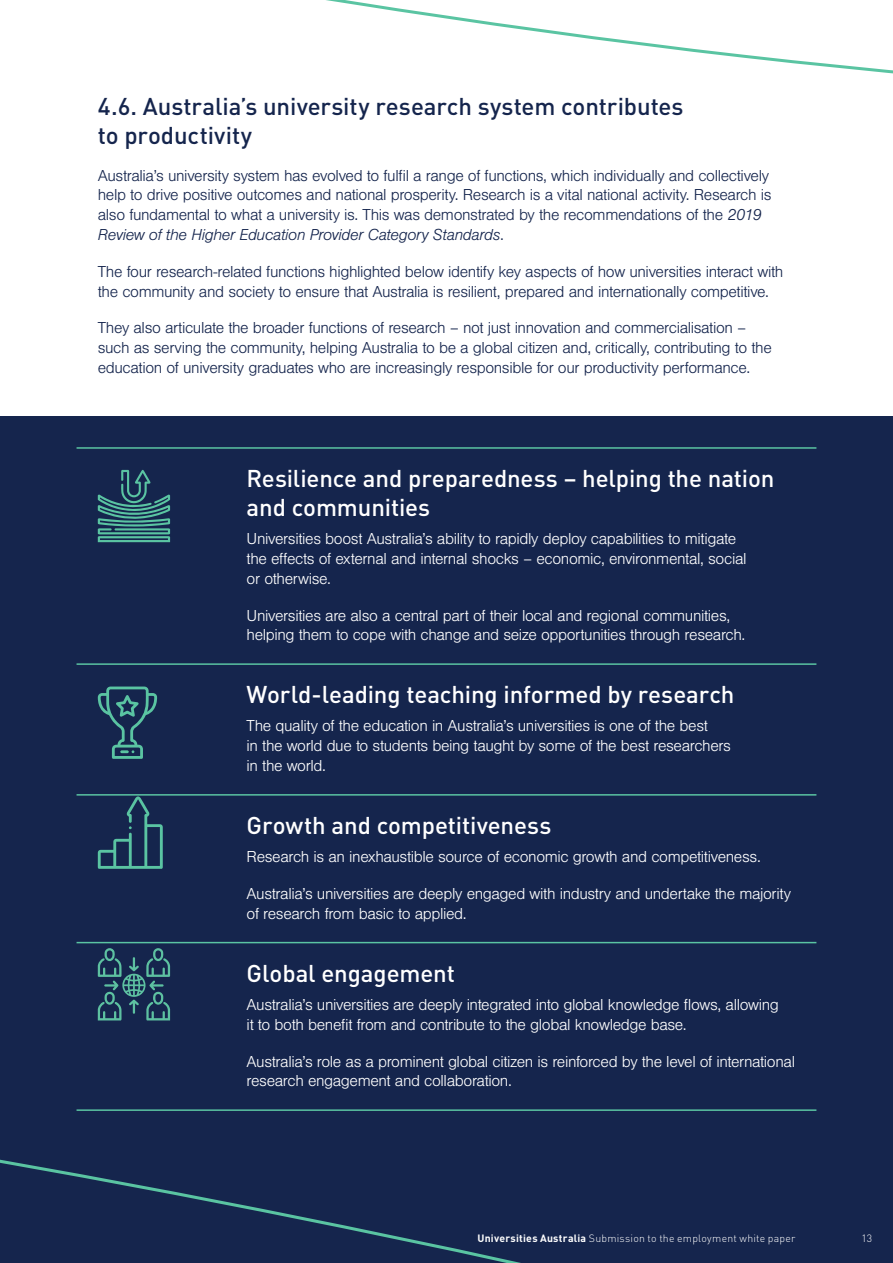
<style>
.page{position:relative;width:893px;height:1263px;background:#fff}
.page>*{position:absolute;margin:0;border:0;box-sizing:border-box;transform-origin:0 0}
.t1{font:500 24px/28.8px "DIN";letter-spacing:-.005em;color:#fff}
.t2{font:500 24px/28.8px "DIN";letter-spacing:-.005em;color:#15254d}
.t3{font:300 16.5px/19.8px "Nimbus San";letter-spacing:-.025em;color:#fff}
.t4{font:300 16.5px/19.8px "Nimbus San";letter-spacing:-.025em;color:#15254d}
.t5{font:300 10.5px "DIN";letter-spacing:.02em;color:#fff}
.s1{font-style:italic}
.s2{font-weight:700}
</style>
<div class="page">
<svg style="left:326px;top:0;width:567px;height:74px"></svg>
<div style="left:0;top:417px;width:893px;height:846px;background:#15254d"></div>
<svg style="left:0;top:1109px;width:521px;height:154px"></svg>
<hr style="left:77px;top:447px;width:739px;height:2px;background:#5ac4a2">
<hr style="left:77px;top:663px;width:739px;height:2px;background:#5ac4a2">
<hr style="left:77px;top:794px;width:739px;height:2px;background:#5ac4a2">
<hr style="left:77px;top:942px;width:739px;height:1px;background:#5ac4a2">
<hr style="left:77px;top:1109px;width:739px;height:2px;background:#5ac4a2">
<svg style="left:98px;top:796px;width:65px;height:73px"></svg>
<svg style="left:98px;top:686px;width:59px;height:73px"></svg>
<svg style="left:98px;top:470px;width:72px;height:72px"></svg>
<svg style="left:98px;top:948px;width:72px;height:72px"></svg>
<h1 class="t2" style="left:98px;top:91px;width:587px">4.6. Australia’s university research system contributes to productivity</h1>
<p class="t4" style="left:98px;top:166px;width:675px">Australia’s university system has evolved to fulfil a range of functions, which individually and collectively help to drive positive outcomes and national prosperity. Research is a vital national activity. Research is also fundamental to what a university is. This was demonstrated by the recommendations of the <span class="s1">2019<br>Review of the Higher Education Provider Category Standards</span>.</p>
<p class="t4" style="left:98px;top:262px;width:687px">The four research-related functions highlighted below identify key aspects of how universities interact with the community and society to ensure that Australia is resilient, prepared and internationally competitive.</p>
<p class="t4" style="left:98px;top:318px;width:676px">They also articulate the broader functions of research – not just innovation and commercialisation – such as serving the community, helping Australia to be a global citizen and, critically, contributing to the education of university graduates who are increasingly responsible for our productivity performance.</p>
<h1 class="t1" style="left:247px;top:463px;width:529px">Resilience and preparedness – helping the nation and communities</h1>
<p class="t3" style="left:247px;top:529px;width:501px">Universities boost Australia’s ability to rapidly deploy capabilities to mitigate the effects of external and internal shocks – economic, environmental, social or otherwise.</p>
<p class="t3" style="left:247px;top:606px;width:500px">Universities are also a central part of their local and regional communities, helping them to cope with change and seize opportunities through research.</p>
<h1 class="t1" style="left:247px;top:679px;width:489px">World-leading teaching informed by research</h1>
<p class="t3" style="left:247px;top:716px;width:486px">The quality of the education in Australia’s universities is one of the best<br>in the world due to students being taught by some of the best researchers in the world.</p>
<h1 class="t1" style="left:247px;top:810px;width:306px">Growth and competitiveness</h1>
<p class="t3" style="left:247px;top:847px;width:516px">Research is an inexhaustible source of economic growth and competitiveness.</p>
<p class="t3" style="left:247px;top:884px;width:546px">Australia’s universities are deeply engaged with industry and undertake the majority of research from basic to applied.</p>
<h1 class="t1" style="left:247px;top:958px;width:210px">Global engagement</h1>
<p class="t3" style="left:247px;top:995px;width:534px">Australia’s universities are deeply integrated into global knowledge flows, allowing it to both benefit from and contribute to the global knowledge base.</p>
<p class="t3" style="left:247px;top:1052px;width:550px">Australia’s role as a prominent global citizen is reinforced by the level of international research engagement and collaboration.</p>
<p class="t5" style="left:477px;top:1231px;width:320px"><span class="s2">Universities Australia</span> Submission to the employment white paper</p>
<p class="t5" style="left:861px;top:1231px;width:12px">13</p>
</div>
